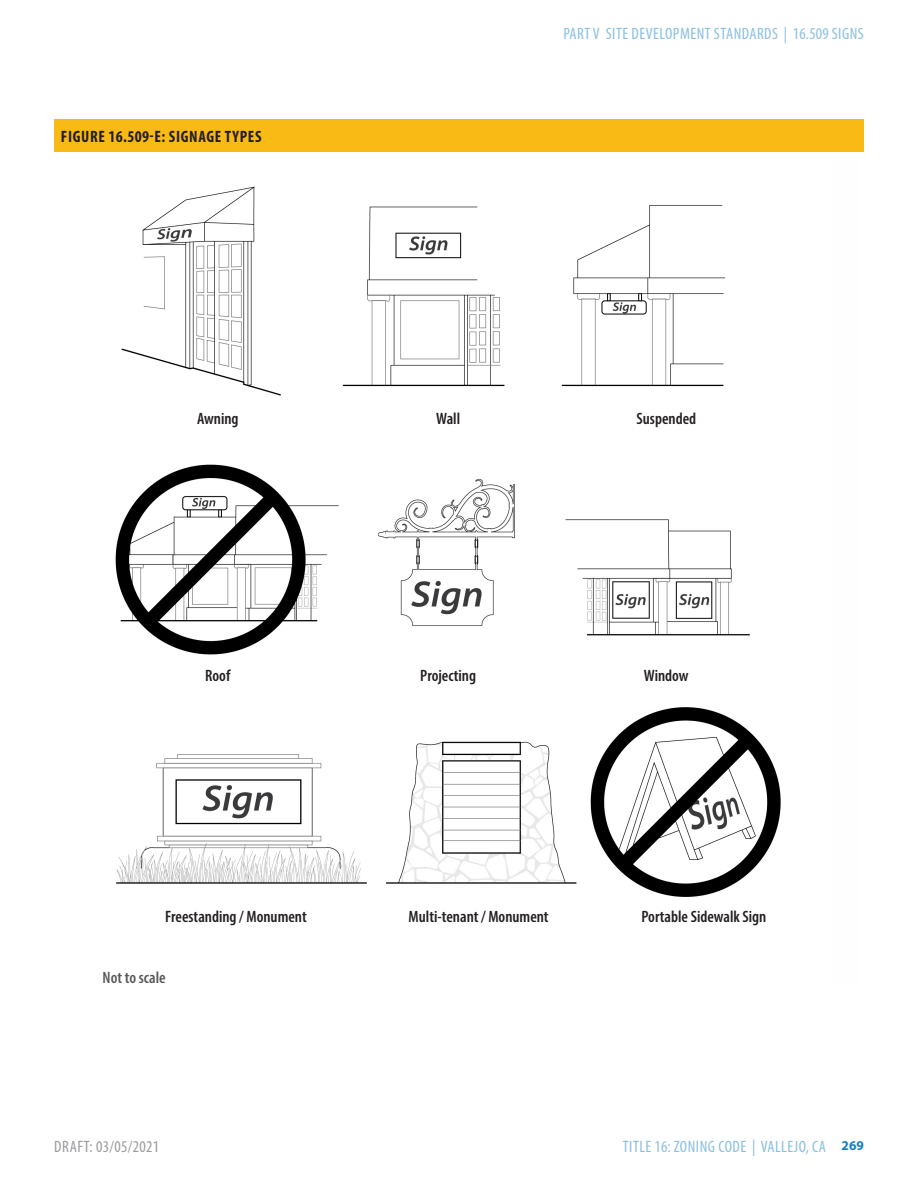
<style>
.page{position:relative;width:918px;height:1188px;background:#fff}
.page>*{position:absolute;margin:0;border:0;box-sizing:border-box;transform-origin:0 0}
.t1{font:600 condensed 16.5px "Myriad Pro";color:#231f20}
.t2{font:condensed 16.5px "Myriad Pro";letter-spacing:.03em;color:#8bbfe1}
.t3{font:700 condensed 16.5px "Myriad Pro";letter-spacing:.04em;color:#231f20}
.t4{font:condensed 16.5px "Myriad Pro";letter-spacing:.04em;color:#9a9b9d}
.t5{font:600 condensed 16.5px "Myriad Pro";color:#57585a}
.t6{font:700 13.5px "Myriad Pro";color:#187fc3}
</style>
<div class="page">
<div style="left:54px;top:119px;width:810px;height:34px;background:#faba16"></div>
<img style="left:115px;top:186px;width:666px;height:711px">
<p class="t3" style="left:61px;top:126px;width:202px">FIGURE 16.509-E: SIGNAGE TYPES</p>
<p class="t2" style="left:564px;top:24px;width:84px">PART V SITE DEVELOP</p>
<p class="t2" style="left:680px;top:24px;width:166px">MENT STANDARDS | 16.509 SIGNS</p>
<p class="t1" style="left:197px;top:408px;width:43px">Awning</p>
<p class="t1" style="left:436px;top:408px;width:26px">Wall</p>
<p class="t1" style="left:636px;top:408px;width:61px">Suspended</p>
<p class="t1" style="left:205px;top:665px;width:27px">Roof</p>
<p class="t1" style="left:420px;top:665px;width:57px">Projecting</p>
<p class="t1" style="left:644px;top:665px;width:46px">Window</p>
<p class="t1" style="left:165px;top:906px;width:143px">Freestanding / Monument</p>
<p class="t1" style="left:409px;top:906px;width:142px">Multi-tenant / Monument</p>
<p class="t1" style="left:642px;top:906px;width:126px">Portable Sidewalk Sign</p>
<p class="t5" style="left:103px;top:967px;width:65px">Not to scale</p>
<p class="t4" style="left:54px;top:1136px;width:106px">DRAFT: 03/05/2021</p>
<p class="t2" style="left:623px;top:1136px;width:204px">TITLE 16: ZONING CODE | VALLEJO, CA</p>
<p class="t6" style="left:842px;top:1136px;width:24px">269</p>
</div>
